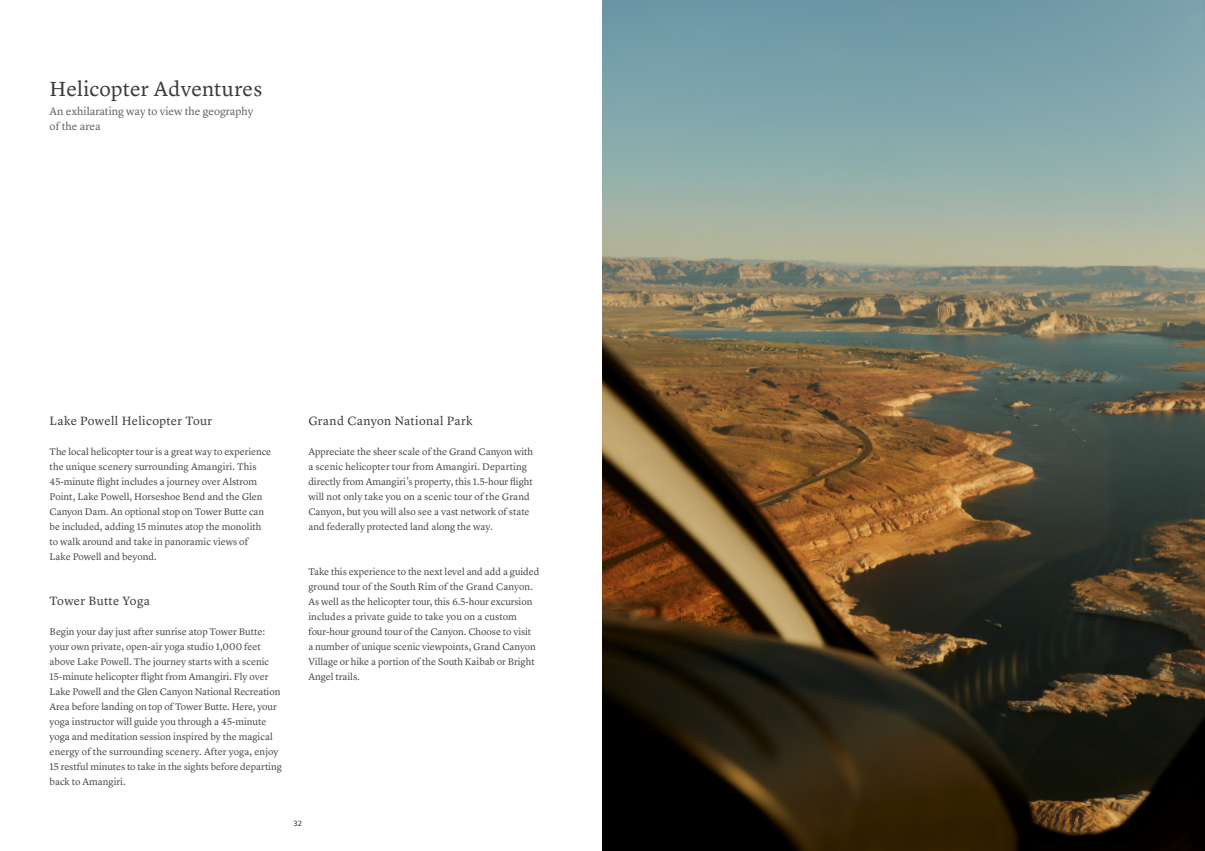
<style>
.page{position:relative;width:1205px;height:851px;background:#fff}
.page>*{position:absolute;margin:0;border:0;box-sizing:border-box;transform-origin:0 0}
.t1{font:21.25px "Lyon Text Aman Regular";letter-spacing:.005em;color:#3c3c3b}
.t2{font:12.5px "Lyon Text Aman Regular";letter-spacing:.03em;color:#3c3c3b}
.t3{font:11.25px/15px "Lyon Text Aman Regular";color:#646363}
.t4{font:10px/15px "Lyon Text Aman Regular";color:#4a4a49}
.t5{font:7.75px "Whitney";color:#000}
</style>
<div class="page">
<img style="left:602px;top:0;width:603px;height:850px">
<h1 class="t1" style="left:50px;top:72px;width:214px">Helicopter Adventures</h1>
<p class="t3" style="left:50px;top:103px;width:205px">An exhilarating way to view the geography of the area</p>
<p class="t2" style="left:50px;top:411px;width:164px">Lake Powell Helicopter Tour</p>
<p class="t4" style="left:50px;top:443px;width:223px">The local helicopter tour is a great way to experience the unique scenery surrounding Amangiri. This 45-minute flight includes a journey over Alstrom Point, Lake Powell, Horseshoe Bend and the Glen Canyon Dam. An optional stop on Tower Butte can be included, adding 15 minutes atop the monolith to walk around and take in panoramic views of Lake Powell and beyond.</p>
<p class="t2" style="left:50px;top:591px;width:102px">Tower Butte Yoga</p>
<p class="t4" style="left:50px;top:623px;width:234px">Begin your day just after sunrise atop Tower Butte: your own private, open-air yoga studio 1,000 feet above Lake Powell. The journey starts with a scenic 15-minute helicopter flight from Amangiri. Fly over Lake Powell and the Glen Canyon National Recreation Area before landing on top of Tower Butte. Here, your yoga instructor will guide you through a 45-minute yoga and meditation session inspired by the magical energy of the surrounding scenery. After yoga, enjoy 15 restful minutes to take in the sights before departing back to Amangiri.</p>
<p class="t2" style="left:308px;top:411px;width:166px">Grand Canyon National Park</p>
<p class="t4" style="left:308px;top:443px;width:226px">Appreciate the sheer scale of the Grand Canyon with a scenic helicopter tour from Amangiri. Departing directly from Amangiri’s property, this 1.5-hour flight will not only take you on a scenic tour of the Grand Canyon, but you will also see a vast network of state and federally protected land along the way.</p>
<p class="t4" style="left:308px;top:563px;width:233px">Take this experience to the next level and add a guided ground tour of the South Rim of the Grand Canyon.<br>As well as the helicopter tour, this 6.5-hour excursion includes a private guide to take you on a custom four-hour ground tour of the Canyon. Choose to visit<br>a number of unique scenic viewpoints, Grand Canyon Village or hike a portion of the South Kaibab or Bright Angel trails.</p>
<p class="t5" style="left:293px;top:817px;width:10px">32</p>
</div>
